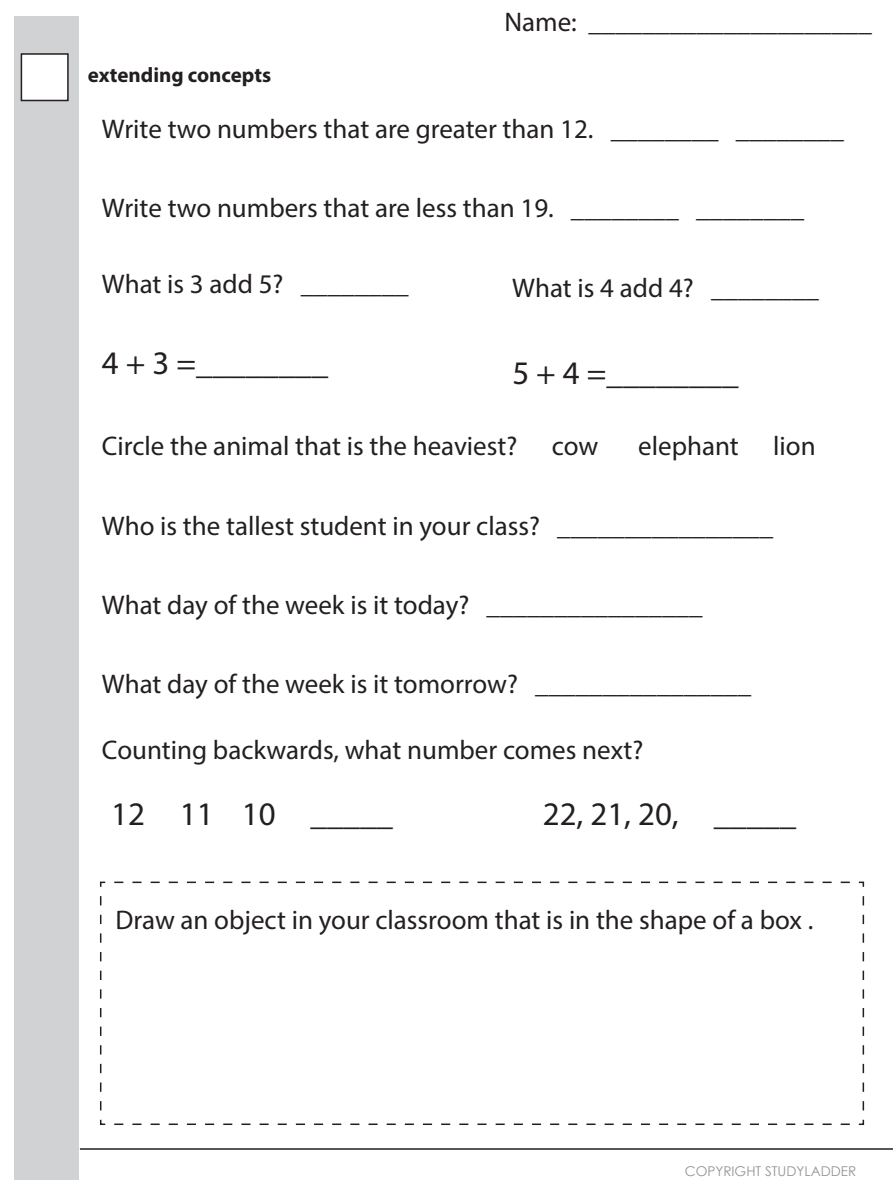
<style>
.page{position:relative;width:893px;height:1188px;background:#fff}
.page>*{position:absolute;margin:0;border:0;box-sizing:border-box;transform-origin:0 0}
.t1{font:33px "Myriad Pro";color:#231f20}
.t2{font:27px "Myriad Pro";color:#231f20}
.t3{font:700 21px "Myriad Pro";color:#231f20}
.t4{font:13.5px "Century Gothic";color:#939598}
</style>
<div class="page">
<div style="left:14px;top:16px;width:65px;height:1164px;background:#d1d2d4"></div>
<div style="left:21px;top:53px;width:48px;height:48px;background:#fff;border:2px solid #231f20"></div>
<hr style="left:80px;top:1148px;width:813px;height:2px;background:#231f20">
<svg style="left:100px;top:1119px;width:750px;height:6px"></svg>
<svg style="left:100px;top:881px;width:6px;height:229px"></svg>
<svg style="left:114px;top:881px;width:751px;height:6px"></svg>
<svg style="left:858px;top:896px;width:7px;height:229px"></svg>
<p class="t3" style="left:88px;top:62px;width:185px">extending concepts</p>
<p class="t2" style="left:504px;top:5px;width:369px">Name: _____________________</p>
<p class="t2" style="left:102px;top:112px;width:743px">Write two numbers that are greater than 12. ________ ________</p>
<p class="t2" style="left:102px;top:191px;width:704px">Write two numbers that are less than 19. ________ ________</p>
<p class="t2" style="left:102px;top:268px;width:308px">What is 3 add 5? ________</p>
<p class="t2" style="left:512px;top:272px;width:308px">What is 4 add 4? ________</p>
<p class="t1" style="left:102px;top:343px;width:228px">4 + 3 =________</p>
<p class="t1" style="left:512px;top:352px;width:228px">5 + 4 =________</p>
<p class="t2" style="left:102px;top:430px;width:417px">Circle the animal that is the heaviest?</p>
<p class="t2" style="left:552px;top:430px;width:48px">cow</p>
<p class="t2" style="left:638px;top:430px;width:102px">elephant</p>
<p class="t2" style="left:773px;top:430px;width:44px">lion</p>
<p class="t2" style="left:102px;top:509px;width:673px">Who is the tallest student in your class? ________________</p>
<p class="t2" style="left:102px;top:588px;width:602px">What day of the week is it today? ________________</p>
<p class="t2" style="left:102px;top:668px;width:651px">What day of the week is it tomorrow? ________________</p>
<p class="t2" style="left:102px;top:733px;width:543px">Counting backwards, what number comes next?</p>
<p class="t1" style="left:111px;top:794px;width:284px">12 11 10 _____</p>
<p class="t1" style="left:543px;top:794px;width:255px">22, 21, 20, _____</p>
<p class="t2" style="left:116px;top:904px;width:699px">Draw an object in your classroom that is in the shape of a box .</p>
<p class="t4" style="left:685px;top:1161px;width:173px">COPYRIGHT STUDYLADDER</p>
</div>
